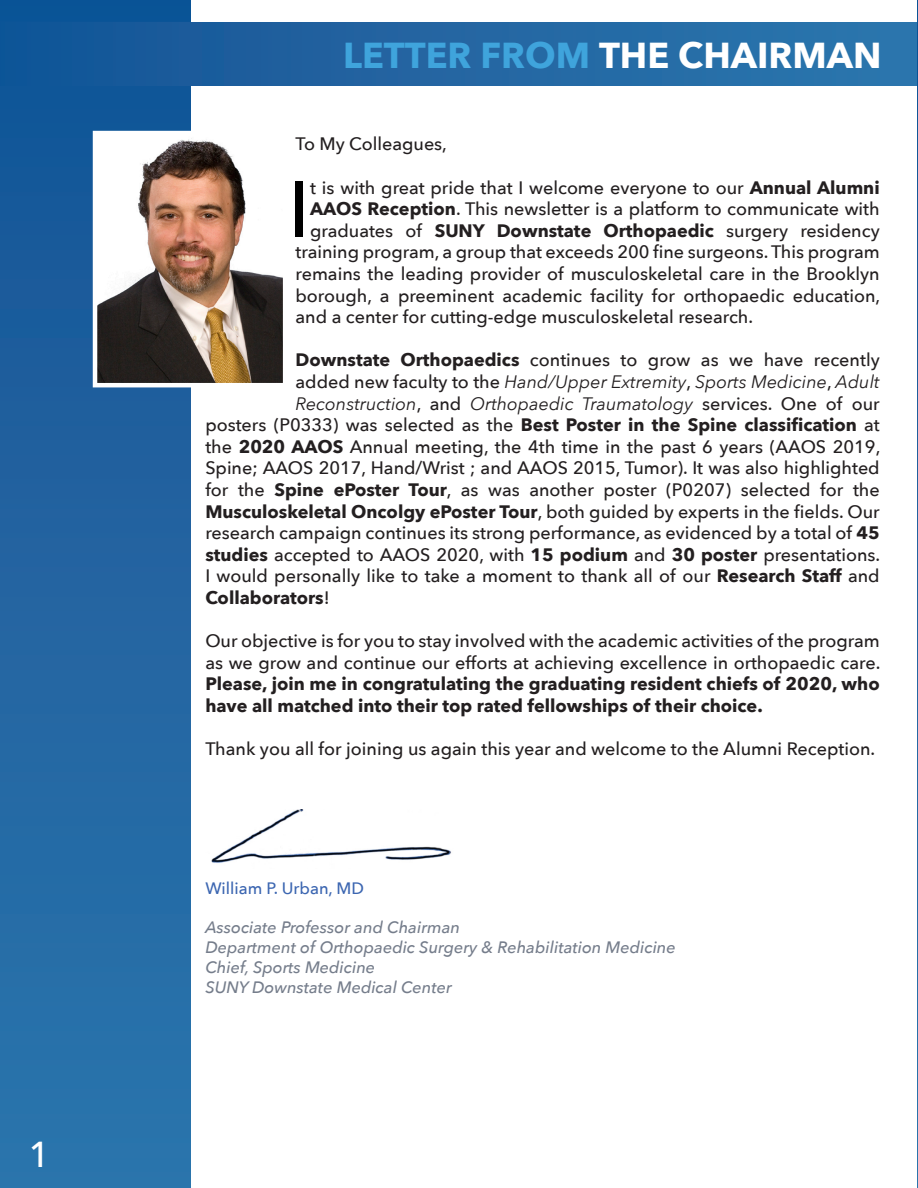
<style>
.page{position:relative;width:918px;height:1188px;background:#fff}
.page>*{position:absolute;margin:0;border:0;box-sizing:border-box;transform-origin:0 0}
.t1{font:500 79.05px "Avenir Next";color:#000}
.t2{font:700 36px "Avenir Next";color:#fff}
.t3{font:500 36px "Avenir Next";color:#fff}
.t4{font:500 18px/21.6px "Avenir Next";color:#231f20;text-align:justify}
.t5{font:italic 18px "Avenir Next";color:#231f20}
.t6{font:700 18px "Avenir Next";color:#231f20}
.t7{font:italic 500 16.5px "Avenir Next";color:#757d8b}
.t8{font:500 16.5px "Avenir Next";color:#3c66b1}
.s1{color:#3fa4dc}
.s2{font-weight:700}
.s3{font-weight:500;font-style:normal}
.s4{font-weight:500}
</style>
<div class="page">
<svg style="left:0;top:0;width:191px;height:1188px;background:#2467a3"></svg>
<div style="left:0;top:22px;width:917px;height:64px;background:linear-gradient(to right,#145497,#2e77ad)"></div>
<img style="left:98px;top:136px;width:184px;height:246px">
<svg style="left:917px;top:0;width:1px;height:1188px"></svg>
<hr style="left:917px;top:22px;width:1px;height:64px;background:#095295">
<img style="left:211px;top:809px;width:240px;height:54px">
<p class="t3" style="left:29px;top:1124px;width:23px">1</p>
<p class="t2" style="left:343px;top:24px;width:540px"><span class="s1">LETTER FROM</span> THE CHAIRMAN</p>
<p class="t4" style="left:296px;top:133px;width:153px">To My Colleagues,</p>
<p class="t1" style="left:289px;top:142px;width:23px">I</p>
<p class="t4" style="left:310px;top:176px;width:571px">t is with great pride that I welcome everyone to our <span class="s2">Annual Alumni</span></p>
<p class="t4" style="left:310px;top:197px;width:571px"><span class="s2">AAOS Reception</span>. This newsletter is a platform to communicate with</p>
<p class="t4" style="left:310px;top:219px;width:571px">graduates of <span class="s2">SUNY Downstate Orthopaedic</span> surgery residency</p>
<p class="t4" style="left:296px;top:241px;width:586px">training program, a group that exceeds 200 fine surgeons. This program</p>
<p class="t4" style="left:296px;top:262px;width:586px">remains the leading provider of musculoskeletal care in the Brooklyn</p>
<p class="t4" style="left:296px;top:284px;width:586px">borough, a preeminent academic facility for orthopaedic education,</p>
<p class="t4" style="left:296px;top:305px;width:459px">and a center for cutting-edge musculoskeletal research.</p>
<p class="t4" style="left:296px;top:349px;width:586px"><span class="s2">Downstate Orthopaedics</span> continues to grow as we have recently</p>
<p class="t5" style="left:296px;top:366px;width:586px"><span class="s3">added new faculty to the</span> Hand/Upper Extremity<span class="s3">,</span> Sports Medicine<span class="s3">,</span> Adult</p>
<p class="t5" style="left:296px;top:388px;width:586px">Reconstruction<span class="s3">, and</span> Orthopaedic Traumatology <span class="s3">services. One of our</span></p>
<p class="t6" style="left:205px;top:409px;width:676px"><span class="s4">posters (P0333) was selected as the</span> Best Poster in the Spine classification <span class="s4">at</span></p>
<p class="t4" style="left:205px;top:435px;width:676px">the <span class="s2">2020 AAOS</span> Annual meeting, the 4th time in the past 6 years (AAOS 2019,</p>
<p class="t4" style="left:205px;top:457px;width:676px">Spine; AAOS 2017, Hand/Wrist ; and AAOS 2015, Tumor). It was also highlighted</p>
<p class="t4" style="left:205px;top:478px;width:676px">for the <span class="s2">Spine ePoster Tour</span>, as was another poster (P0207) selected for the</p>
<p class="t4" style="left:205px;top:500px;width:676px"><span class="s2">Musculoskeletal Oncolgy ePoster Tour</span>, both guided by experts in the fields. Our</p>
<p class="t4" style="left:205px;top:521px;width:676px">research campaign continues its strong performance, as evidenced by a total of <span class="s2">45</span></p>
<p class="t4" style="left:205px;top:543px;width:676px"><span class="s2">studies</span> accepted to AAOS 2020, with <span class="s2">15 podium</span> and <span class="s2">30 poster</span> presentations.</p>
<p class="t4" style="left:205px;top:565px;width:676px">I would personally like to take a moment to thank all of our <span class="s2">Research Staff</span> and</p>
<p class="t6" style="left:205px;top:582px;width:126px">Collaborators<span class="s4">!</span></p>
<p class="t4" style="left:205px;top:629px;width:677px">Our objective is for you to stay involved with the academic activities of the program as we grow and continue our efforts at achieving excellence in orthopaedic care.<br><span class="s2">Please, join me in congratulating the graduating resident chiefs of 2020, who have all matched into their top rated fellowships of their choice.</span></p>
<p class="t4" style="left:205px;top:737px;width:671px">Thank you all for joining us again this year and welcome to the Alumni Reception.</p>
<p class="t8" style="left:205px;top:874px;width:160px">William P. Urban, MD</p>
<p class="t7" style="left:205px;top:914px;width:256px">Associate Professor and Chairman</p>
<p class="t7" style="left:205px;top:933px;width:472px">Department of Orthopaedic Surgery &amp; Rehabilitation Medicine</p>
<p class="t7" style="left:205px;top:953px;width:171px">Chief, Sports Medicine</p>
<p class="t7" style="left:205px;top:973px;width:248px">SUNY Downstate Medical Center</p>
</div>
